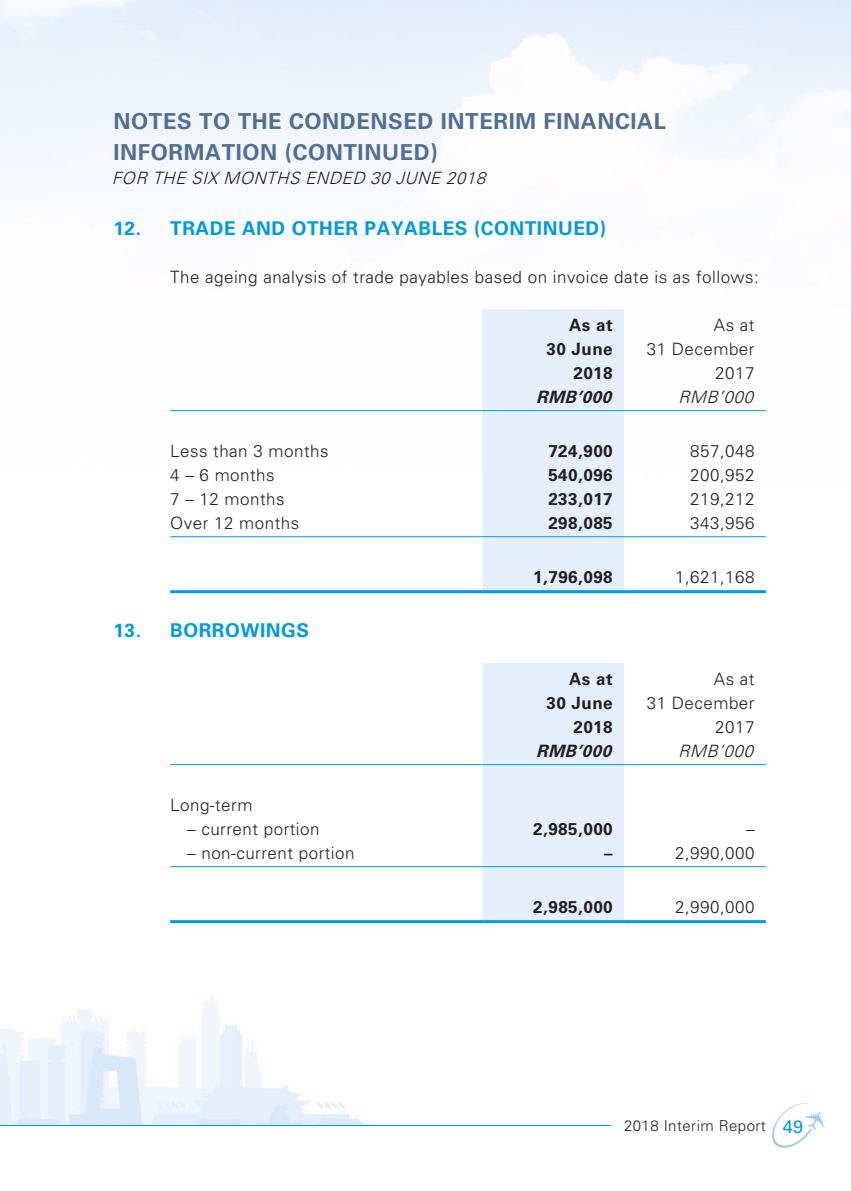
<style>
.page{position:relative;width:851px;height:1191px;background:#fff}
.page>*{position:absolute;margin:0;border:0;box-sizing:border-box;transform-origin:0 0}
.t1{font:700 22px/31px "Univers LT Std";letter-spacing:.03em;color:#4f7094}
.t2{font:700 19px "Univers LT Std";letter-spacing:.03em;color:#009bde}
.t3{font:300 17px/24px "Univers LT Std";letter-spacing:.03em;color:#231f20;text-align:right}
.t4{font:700 17px/24px "Univers LT Std";letter-spacing:.03em;color:#231f20;text-align:right}
.t5{font:italic 300 17px "Univers LT Std";color:#231f20}
.t6{font:italic 700 17px "Univers LT Std";color:#231f20}
.t7{font:300 15px "Univers LT Std";letter-spacing:.03em;color:#231f20}
.s1{font-weight:400;font-size:18px;color:#009bde}
</style>
<div class="page">
<img style="left:0;top:0;width:850px;height:1128px">
<svg style="left:771px;top:1103px;width:53px;height:45px"></svg>
<hr style="left:0;top:1125px;width:611px;height:1px;background:#009bde">
<div style="left:482px;top:309px;width:142px;height:281px;background:#e4effb"></div>
<hr style="left:170px;top:410px;width:312px;height:1px;background:#009bde">
<hr style="left:482px;top:410px;width:142px;height:1px;background:#009bde">
<hr style="left:624px;top:410px;width:141px;height:1px;background:#009bde">
<hr style="left:170px;top:536px;width:312px;height:1px;background:#009bde">
<hr style="left:482px;top:536px;width:142px;height:1px;background:#009bde">
<hr style="left:624px;top:536px;width:141px;height:1px;background:#009bde">
<hr style="left:170px;top:590px;width:312px;height:3px;background:#009bde">
<hr style="left:482px;top:590px;width:142px;height:3px;background:#009bde">
<hr style="left:624px;top:590px;width:141px;height:3px;background:#009bde">
<div style="left:482px;top:663px;width:142px;height:257px;background:#e4effb"></div>
<hr style="left:170px;top:764px;width:312px;height:1px;background:#009bde">
<hr style="left:482px;top:764px;width:142px;height:1px;background:#009bde">
<hr style="left:624px;top:764px;width:141px;height:1px;background:#009bde">
<hr style="left:170px;top:866px;width:312px;height:1px;background:#009bde">
<hr style="left:482px;top:866px;width:142px;height:1px;background:#009bde">
<hr style="left:624px;top:866px;width:141px;height:1px;background:#009bde">
<hr style="left:170px;top:920px;width:312px;height:3px;background:#009bde">
<hr style="left:482px;top:920px;width:142px;height:3px;background:#009bde">
<hr style="left:624px;top:920px;width:141px;height:3px;background:#009bde">
<p class="t1" style="left:113px;top:106px;width:554px">NOTES TO THE CONDENSED INTERIM FINANCIAL<br>INFORMATION (CONTINUED)</p>
<p class="t5" style="left:112px;top:168px;width:380px">FOR THE SIX MONTHS ENDED 30 JUNE 2018</p>
<p class="t2" style="left:113px;top:217px;width:494px">12. TRADE AND OTHER PAYABLES (CONTINUED)</p>
<p class="t3" style="left:170px;top:265px;width:590px">The ageing analysis of trade payables based on invoice date is as follows:</p>
<p class="t4" style="left:546px;top:313px;width:68px">As at<br>30 June<br>2018</p>
<p class="t3" style="left:646px;top:313px;width:109px">As at<br>31 December<br>2017</p>
<p class="t6" style="left:536px;top:387px;width:82px">RMB’000</p>
<p class="t5" style="left:678px;top:387px;width:82px">RMB’000</p>
<p class="t3" style="left:170px;top:439px;width:160px">Less than 3 months</p>
<p class="t4" style="left:548px;top:439px;width:66px">724,900</p>
<p class="t3" style="left:690px;top:439px;width:66px">857,048</p>
<p class="t3" style="left:170px;top:463px;width:106px">4 – 6 months</p>
<p class="t4" style="left:548px;top:463px;width:66px">540,096</p>
<p class="t3" style="left:690px;top:463px;width:66px">200,952</p>
<p class="t3" style="left:170px;top:487px;width:116px">7 – 12 months</p>
<p class="t4" style="left:548px;top:487px;width:66px">233,017</p>
<p class="t3" style="left:690px;top:487px;width:66px">219,212</p>
<p class="t3" style="left:170px;top:511px;width:131px">Over 12 months</p>
<p class="t4" style="left:548px;top:511px;width:66px">298,085</p>
<p class="t3" style="left:690px;top:511px;width:66px">343,956</p>
<p class="t4" style="left:533px;top:565px;width:81px">1,796,098</p>
<p class="t3" style="left:675px;top:565px;width:81px">1,621,168</p>
<p class="t2" style="left:113px;top:619px;width:197px">13. BORROWINGS</p>
<p class="t4" style="left:546px;top:667px;width:68px">As at<br>30 June<br>2018</p>
<p class="t3" style="left:646px;top:667px;width:109px">As at<br>31 December<br>2017</p>
<p class="t6" style="left:536px;top:741px;width:82px">RMB’000</p>
<p class="t5" style="left:678px;top:740px;width:82px">RMB’000</p>
<p class="t3" style="left:170px;top:793px;width:84px">Long-term</p>
<p class="t3" style="left:187px;top:817px;width:134px">– current portion</p>
<p class="t4" style="left:533px;top:817px;width:81px">2,985,000</p>
<p class="t3" style="left:746px;top:817px;width:10px">–</p>
<p class="t3" style="left:187px;top:841px;width:169px">– non-current portion</p>
<p class="t4" style="left:604px;top:841px;width:10px">–</p>
<p class="t3" style="left:675px;top:841px;width:81px">2,990,000</p>
<p class="t4" style="left:533px;top:895px;width:81px">2,985,000</p>
<p class="t3" style="left:675px;top:895px;width:81px">2,990,000</p>
<p class="t7" style="left:624px;top:1116px;width:181px">2018 Interim Report <span class="s1">49</span></p>
</div>
